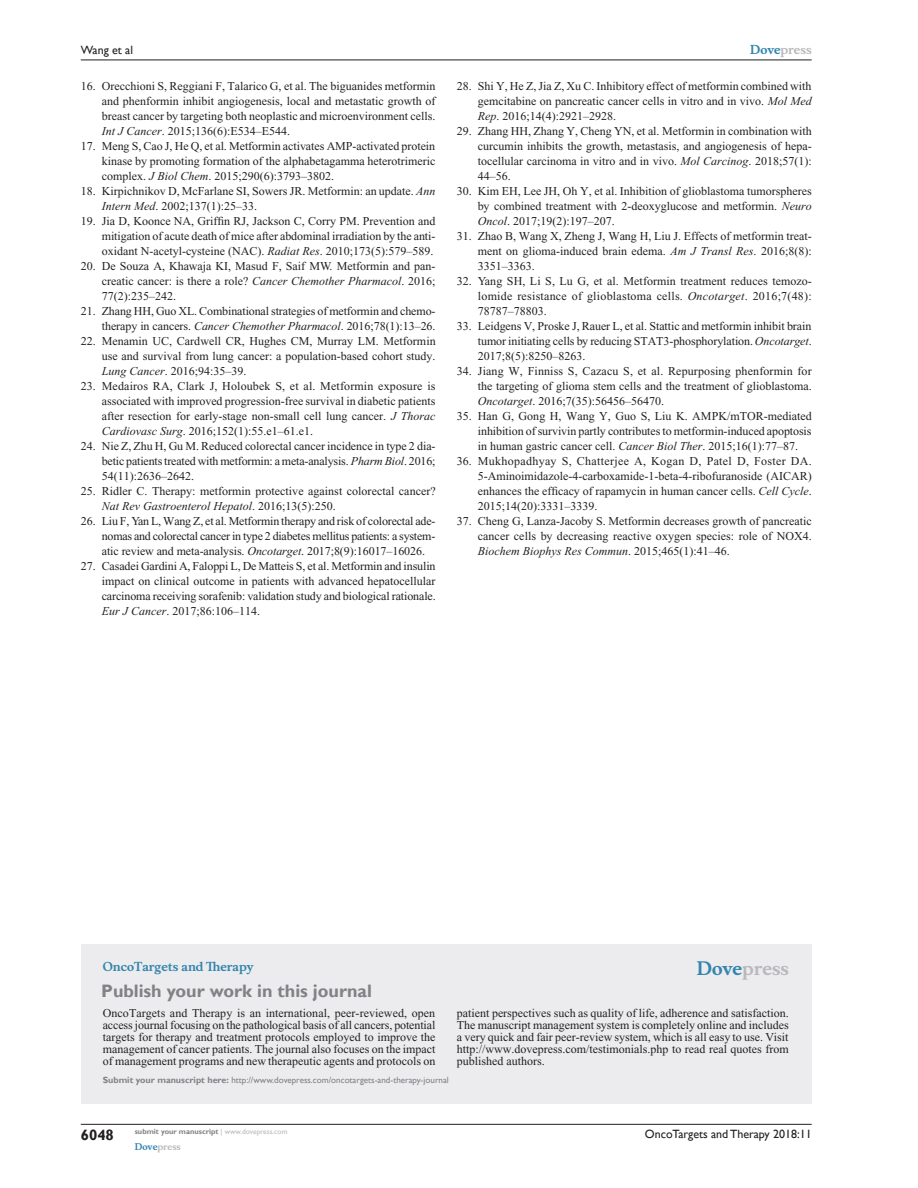
<style>
.page{position:relative;width:918px;height:1188px;background:#fff}
.page>*{position:absolute;margin:0;border:0;box-sizing:border-box;transform-origin:0 0}
.PromBx-H1{font:700 18px "Gill Sans";color:#808285}
.PromBx-Brand{font:700 18px "Musee";color:#b8b9bc}
.t1{font:700 15px "Gill Sans";color:#231f20}
.RefNL2{font:12px/15px "Times New Roman";color:#231f20;text-align:justify}
.PromBx-Tx{font:12px/12px "Times New Roman";color:#231f20;text-align:justify}
.t2{font:12px "Gill Sans";color:#231f20}
.PromBx-JrnlName{font:700 12px "Musee";color:#3485ae}
.t3{font:700 12px "Musee";color:#b8b9bc}
.PromBx-SubmitMssWebA{font:9px "Gill Sans";color:#808285}
.t4{font:700 9px "Musee";color:#b8b9bc}
.t5{font:700 7.5px "Gill Sans";color:#808285}
.s1{font-style:italic}
.s2{color:#3485ae}
.s3{font-weight:700}
.s4{font-weight:400;color:#b8b9bc}
</style>
<div class="page">
<div style="left:81px;top:944px;width:731px;height:159px;background:#ececee"></div>
<hr style="left:81px;top:1124px;width:731px;height:1px;background:#231f20">
<hr style="left:81px;top:60px;width:731px;height:1px;background:#231f20">
<p class="t2" style="left:81px;top:43px;width:54px">Wang et al</p>
<p class="RefNL2" style="left:102px;top:79px;width:335px;text-indent:-21px">16. Orecchioni S, Reggiani F, Talarico G, et al. The biguanides metformin and phenformin inhibit angiogenesis, local and metastatic growth of breast cancer by targeting both neoplastic and microenvironment cells.<br><span class="s1">Int J Cancer</span>. 2015;136(6):E534–E544.</p>
<p class="RefNL2" style="left:102px;top:139px;width:335px;text-indent:-21px">17. Meng S, Cao J, He Q, et al. Metformin activates AMP-activated protein kinase by promoting formation of the alphabetagamma heterotrimeric complex. <span class="s1">J Biol Chem</span>. 2015;290(6):3793–3802.</p>
<p class="RefNL2" style="left:102px;top:184px;width:335px;text-indent:-21px">18. Kirpichnikov D, McFarlane SI, Sowers JR. Metformin: an update. <span class="s1">Ann<br>Intern Med</span>. 2002;137(1):25–33.</p>
<p class="RefNL2" style="left:102px;top:214px;width:335px;text-indent:-21px">19. Jia D, Koonce NA, Griffin RJ, Jackson C, Corry PM. Prevention and mitigation of acute death of mice after abdominal irradiation by the anti&shy;oxidant N-acetyl-cysteine (NAC). <span class="s1">Radiat Res</span>. 2010;173(5):579–589.</p>
<p class="RefNL2" style="left:102px;top:259px;width:335px;text-indent:-21px">20. De Souza A, Khawaja KI, Masud F, Saif MW. Metformin and pan&shy;creatic cancer: is there a role? <span class="s1">Cancer Chemother Pharmacol</span>. 2016; 77(2):235–242.</p>
<p class="RefNL2" style="left:81px;top:304px;width:356px;text-align:right">21. Zhang HH, Guo XL. Combinational strategies of metformin and chemo&shy;therapy in cancers. <span class="s1">Cancer Chemother Pharmacol</span>. 2016;78(1):13–26.</p>
<p class="RefNL2" style="left:102px;top:334px;width:335px;text-indent:-21px">22. Menamin UC, Cardwell CR, Hughes CM, Murray LM. Metformin use and survival from lung cancer: a population-based cohort study.<br><span class="s1">Lung Cancer</span>. 2016;94:35–39.</p>
<p class="RefNL2" style="left:102px;top:379px;width:335px;text-indent:-21px">23. Medairos RA, Clark J, Holoubek S, et al. Metformin exposure is associated with improved progression-free survival in diabetic patients after resection for early-stage non-small cell lung cancer. <span class="s1">J Thorac Cardiovasc Surg</span>. 2016;152(1):55.e1–61.e1.</p>
<p class="RefNL2" style="left:102px;top:439px;width:335px;text-indent:-21px">24. Nie Z, Zhu H, Gu M. Reduced colorectal cancer incidence in type 2 dia&shy;betic patients treated with metformin: a meta-analysis. <span class="s1">Pharm Biol</span>. 2016; 54(11):2636–2642.</p>
<p class="RefNL2" style="left:102px;top:484px;width:335px;text-indent:-21px">25. Ridler C. Therapy: metformin protective against colorectal cancer?<br><span class="s1">Nat Rev Gastroenterol Hepatol</span>. 2016;13(5):250.</p>
<p class="RefNL2" style="left:102px;top:514px;width:335px;text-indent:-21px">26. Liu F, Yan L, Wang Z, et al. Metformin therapy and risk of colorectal ade&shy;nomas and colorectal cancer in type 2 diabetes mellitus patients: a system&shy;atic review and meta-analysis. <span class="s1">Oncotarget</span>. 2017;8(9):16017–16026.</p>
<p class="RefNL2" style="left:102px;top:559px;width:336px;text-indent:-21px">27. Casadei Gardini A, Faloppi L, De Matteis S, et al. Metformin and insulin impact on clinical outcome in patients with advanced hepatocellular carcinoma receiving sorafenib: validation study and biological rationale.<br><span class="s1">Eur J Cancer</span>. 2017;86:106–114.</p>
<p class="t3" style="left:750px;top:43px;width:63px"><span class="s2">Dove</span>press</p>
<p class="RefNL2" style="left:478px;top:79px;width:335px;text-indent:-21px">28. Shi Y, He Z, Jia Z, Xu C. Inhibitory effect of metformin combined with gemcitabine on pancreatic cancer cells in vitro and in vivo. <span class="s1">Mol Med Rep</span>. 2016;14(4):2921–2928.</p>
<p class="RefNL2" style="left:478px;top:124px;width:335px;text-indent:-21px">29. Zhang HH, Zhang Y, Cheng YN, et al. Metformin in combination with curcumin inhibits the growth, metastasis, and angiogenesis of hepa&shy;tocellular carcinoma in vitro and in vivo. <span class="s1">Mol Carcinog</span>. 2018;57(1):<br>44–56.</p>
<p class="RefNL2" style="left:478px;top:184px;width:335px;text-indent:-21px">30. Kim EH, Lee JH, Oh Y, et al. Inhibition of glioblastoma tumorspheres by combined treatment with 2-deoxyglucose and metformin. <span class="s1">Neuro Oncol</span>. 2017;19(2):197–207.</p>
<p class="RefNL2" style="left:478px;top:229px;width:335px;text-indent:-21px">31. Zhao B, Wang X, Zheng J, Wang H, Liu J. Effects of metformin treat&shy;ment on glioma-induced brain edema. <span class="s1">Am J Transl Res</span>. 2016;8(8):<br>3351–3363.</p>
<p class="RefNL2" style="left:478px;top:274px;width:335px;text-indent:-21px">32. Yang SH, Li S, Lu G, et al. Metformin treatment reduces temozo&shy;lomide resistance of glioblastoma cells. <span class="s1">Oncotarget</span>. 2016;7(48):<br>78787–78803.</p>
<p class="RefNL2" style="left:478px;top:319px;width:335px;text-indent:-21px">33. Leidgens V, Proske J, Rauer L, et al. Stattic and metformin inhibit brain tumor initiating cells by reducing STAT3-phosphorylation. <span class="s1">Oncotarget</span>.<br>2017;8(5):8250–8263.</p>
<p class="RefNL2" style="left:478px;top:364px;width:335px;text-indent:-21px">34. Jiang W, Finniss S, Cazacu S, et al. Repurposing phenformin for the targeting of glioma stem cells and the treatment of glioblastoma.<br><span class="s1">Oncotarget</span>. 2016;7(35):56456–56470.</p>
<p class="RefNL2" style="left:478px;top:409px;width:335px;text-indent:-21px">35. Han G, Gong H, Wang Y, Guo S, Liu K. AMPK/mTOR-mediated inhibition of survivin partly contributes to metformin-induced apoptosis in human gastric cancer cell. <span class="s1">Cancer Biol Ther</span>. 2015;16(1):77–87.</p>
<p class="RefNL2" style="left:478px;top:454px;width:335px;text-indent:-21px">36. Mukhopadhyay S, Chatterjee A, Kogan D, Patel D, Foster DA.<br>5-Aminoimidazole-4-carboxamide-1-beta-4-ribofuranoside (AICAR) enhances the efficacy of rapamycin in human cancer cells. <span class="s1">Cell Cycle</span>.<br>2015;14(20):3331–3339.</p>
<p class="RefNL2" style="left:478px;top:514px;width:336px;text-indent:-21px">37. Cheng G, Lanza-Jacoby S. Metformin decreases growth of pancreatic cancer cells by decreasing reactive oxygen species: role of NOX4.<br><span class="s1">Biochem Biophys Res Commun</span>. 2015;465(1):41–46.</p>
<p class="PromBx-JrnlName" style="left:103px;top:959px;width:152px">OncoTargets and Therapy</p>
<p class="PromBx-H1" style="left:101px;top:980px;width:272px">Publish your work in this journal</p>
<p class="PromBx-Brand" style="left:697px;top:958px;width:94px"><span class="s2">Dove</span>press</p>
<p class="PromBx-Tx" style="left:103px;top:1007px;width:334px">OncoTargets and Therapy is an international, peer-reviewed, open access journal focusing on the pathological basis of all cancers, potential targets for therapy and treatment protocols employed to improve the management of cancer patients. The journal also focuses on the impact of management programs and new therapeutic agents and protocols on</p>
<p class="PromBx-Tx" style="left:457px;top:1007px;width:333px">patient perspectives such as quality of life, adherence and satisfaction.<br>The manuscript management system is completely online and includes a very quick and fair peer-review system, which is all easy to use. Visit http://www.dovepress.com/testimonials.php to read real quotes from published authors.</p>
<p class="PromBx-SubmitMssWebA" style="left:103px;top:1075px;width:348px"><span class="s3">Submit your manuscript here:</span> http://www.dovepress.com/oncotargets-and-therapy-journal</p>
<p class="t1" style="left:81px;top:1126px;width:35px">6048</p>
<p class="t5" style="left:135px;top:1127px;width:154px">submit your manuscript <span class="s4">| www.dovepress.com</span></p>
<p class="t4" style="left:135px;top:1141px;width:48px"><span class="s2">Dove</span>press</p>
<p class="t2" style="left:645px;top:1127px;width:168px">OncoTargets and Therapy 2018:11</p>
</div>
